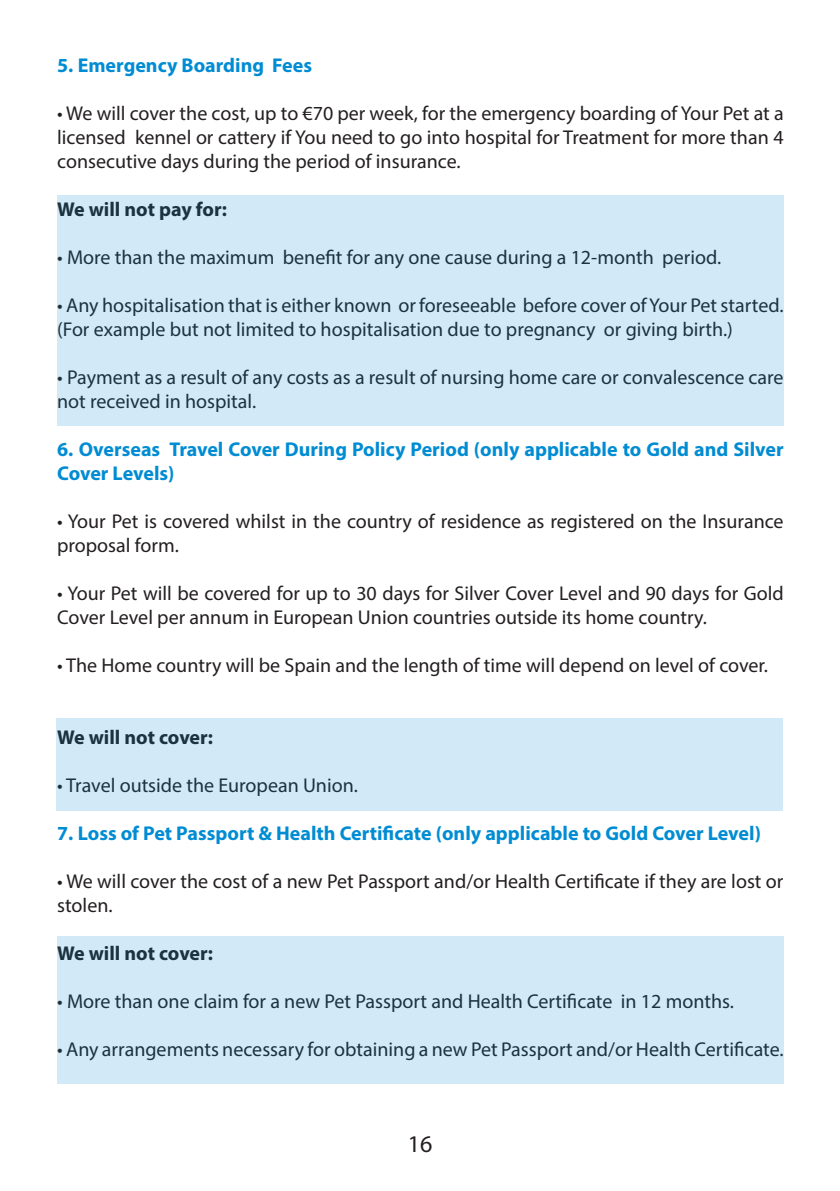
<style>
.page{position:relative;width:840px;height:1191px;background:#fff}
.page>*{position:absolute;margin:0;border:0;box-sizing:border-box;transform-origin:0 0}
.t1{font:24px "Myriad Pro";color:#231f20}
.t2{font:20px/24px "Myriad Pro";color:#231f20}
.t3{font:700 20px/24px "Myriad Pro";color:#008cd3}
.t4{font:700 20px "Myriad Pro";color:#231f20}
</style>
<div class="page">
<div style="left:56px;top:718px;width:726px;height:93px;background:#d2eaf7"></div>
<div style="left:57px;top:195px;width:726px;height:230px;background:#d2eaf7"></div>
<div style="left:57px;top:935px;width:726px;height:148px;background:#d2eaf7"></div>
<p class="t3" style="left:57px;top:52px;width:256px">5. Emergency Boarding Fees</p>
<p class="t2" style="left:57px;top:101px;width:727px;text-align:justify">• We will cover the cost, up to €70 per week, for the emergency boarding of Your Pet at a licensed kennel or cattery if You need to go into hospital for Treatment for more than 4 consecutive days during the period of insurance.</p>
<p class="t4" style="left:57px;top:196px;width:171px">We will not pay for:</p>
<p class="t2" style="left:57px;top:245px;width:665px">• More than the maximum benefit for any one cause during a 12-month period.</p>
<p class="t2" style="left:57px;top:293px;width:727px">• Any hospitalisation that is either known or foreseeable before cover of Your Pet started. (For example but not limited to hospitalisation due to pregnancy or giving birth.)</p>
<p class="t2" style="left:57px;top:365px;width:727px">• Payment as a result of any costs as a result of nursing home care or convalescence care not received in hospital.</p>
<p class="t3" style="left:57px;top:436px;width:727px">6. Overseas Travel Cover During Policy Period (only applicable to Gold and Silver<br>Cover Levels)</p>
<p class="t2" style="left:57px;top:509px;width:727px">• Your Pet is covered whilst in the country of residence as registered on the Insurance proposal form.</p>
<p class="t2" style="left:57px;top:581px;width:727px">• Your Pet will be covered for up to 30 days for Silver Cover Level and 90 days for Gold<br>Cover Level per annum in European Union countries outside its home country.</p>
<p class="t2" style="left:57px;top:653px;width:712px">• The Home country will be Spain and the length of time will depend on level of cover.</p>
<p class="t4" style="left:57px;top:724px;width:157px">We will not cover:</p>
<p class="t2" style="left:57px;top:773px;width:302px">• Travel outside the European Union.</p>
<p class="t3" style="left:57px;top:820px;width:704px">7. Loss of Pet Passport &amp; Health Certificate (only applicable to Gold Cover Level)</p>
<p class="t2" style="left:57px;top:869px;width:727px">• We will cover the cost of a new Pet Passport and/or Health Certificate if they are lost or stolen.</p>
<p class="t4" style="left:57px;top:940px;width:157px">We will not cover:</p>
<p class="t2" style="left:57px;top:989px;width:678px">• More than one claim for a new Pet Passport and Health Certificate in 12 months.</p>
<p class="t2" style="left:57px;top:1037px;width:727px">• Any arrangements necessary for obtaining a new Pet Passport and/or Health Certificate.</p>
<p class="t1" style="left:407px;top:1129px;width:26px">16</p>
</div>
